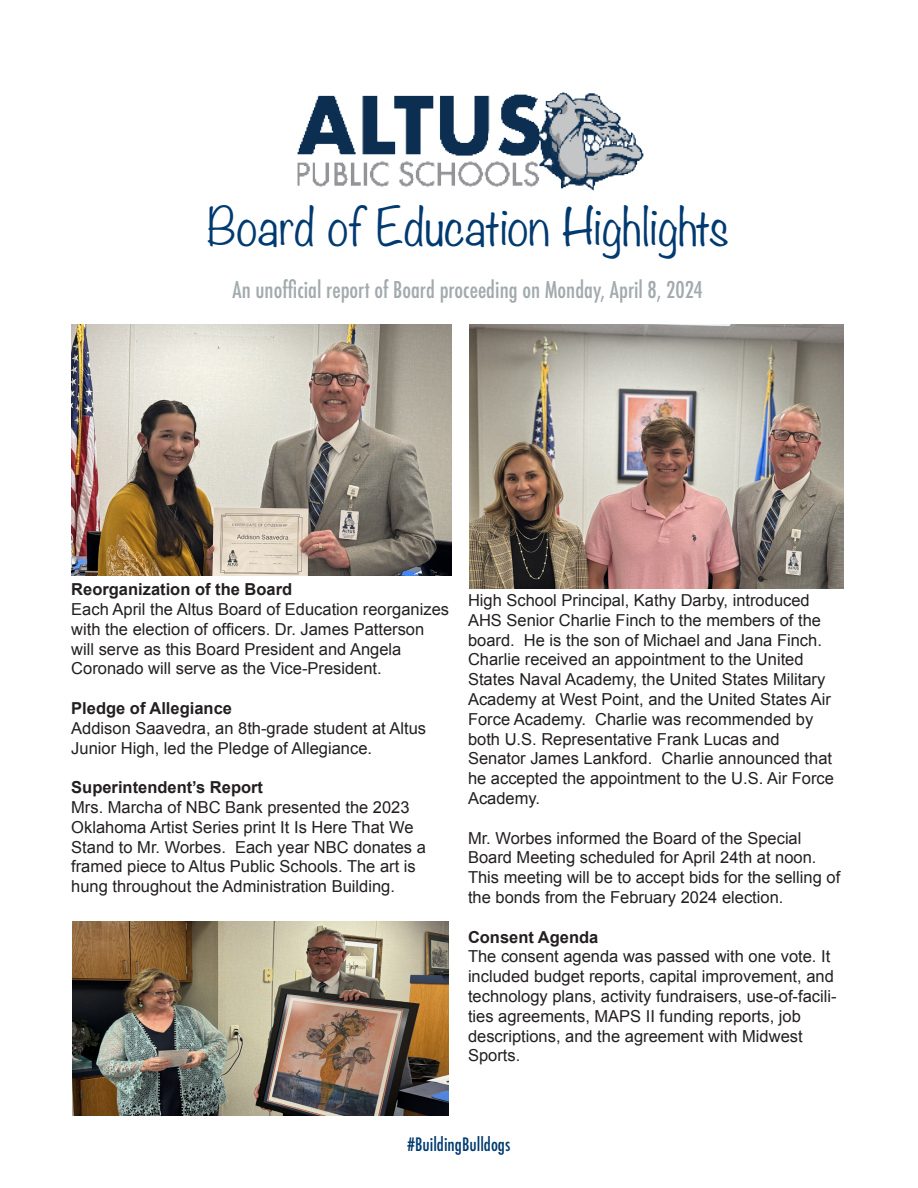
<style>
.page{position:relative;width:918px;height:1188px;background:#fff}
.page>*{position:absolute;margin:0;border:0;box-sizing:border-box;transform-origin:0 0}
.t1{font:300 46.5px "Noteworthy";color:#003a70}
.t2{font:500 condensed 22.5px "Futura";color:#a2aaad}
.t3{font:500 condensed 18px "Futura";color:#003a70}
.t4{font:16.5px/19.8px "Arial";color:#231f20}
.t5{font:700 16.5px "Arial";color:#231f20}
</style>
<div class="page">
<img style="left:297px;top:92px;width:347px;height:99px">
<img style="left:71px;top:324px;width:380px;height:252px">
<img style="left:72px;top:922px;width:377px;height:194px">
<img style="left:469px;top:324px;width:374px;height:265px">
<p class="t1" style="left:207px;top:186px;width:524px">Board of Education Highlights</p>
<p class="t2" style="left:233px;top:276px;width:472px">An unofficial report of Board proceeding on Monday, April 8, 2024</p>
<p class="t5" style="left:71px;top:579px;width:222px">Reorganization of the Board</p>
<p class="t4" style="left:71px;top:599px;width:379px">Each April the Altus Board of Education reorganizes with the election of officers. Dr. James Patterson will serve as this Board President and Angela</p>
<p class="t4" style="left:71px;top:659px;width:312px">Coronado will serve as the Vice-President.</p>
<p class="t5" style="left:71px;top:697px;width:162px">Pledge of Allegiance</p>
<p class="t4" style="left:71px;top:718px;width:356px">Addison Saavedra, an 8th-grade student at Altus<br>Junior High, led the Pledge of Allegiance.</p>
<p class="t5" style="left:71px;top:777px;width:193px">Superintendent’s Report</p>
<p class="t4" style="left:71px;top:797px;width:356px">Mrs. Marcha of NBC Bank presented the 2023<br>Oklahoma Artist Series print It Is Here That We Stand to Mr. Worbes. Each year NBC donates a framed piece to Altus Public Schools. The art is hung throughout the Administration Building.</p>
<p class="t4" style="left:468px;top:590px;width:364px">High School Principal, Kathy Darby, introduced AHS Senior Charlie Finch to the members of the board. He is the son of Michael and Jana Finch.<br>Charlie received an appointment to the United States Naval Academy, the United States Military Academy at West Point, and the United States Air Force Academy. Charlie was recommended by both U.S. Representative Frank Lucas and</p>
<p class="t4" style="left:468px;top:749px;width:367px;text-align:justify">Senator James Lankford. Charlie announced that he accepted the appointment to the U.S. Air Force Academy.</p>
<p class="t4" style="left:468px;top:828px;width:374px">Mr. Worbes informed the Board of the Special Board Meeting scheduled for April 24th at noon.<br>This meeting will be to accept bids for the selling of the bonds from the February 2024 election.</p>
<p class="t5" style="left:468px;top:926px;width:132px">Consent Agenda</p>
<p class="t4" style="left:468px;top:947px;width:370px">The consent agenda was passed with one vote. It included budget reports, capital improvement, and technology plans, activity fundraisers, use-of-facili&shy;ties agreements, MAPS II funding reports, job</p>
<p class="t4" style="left:468px;top:1026px;width:336px">descriptions, and the agreement with Midwest<br>Sports.</p>
<p class="t3" style="left:408px;top:1133px;width:104px">#BuildingBulldogs</p>
</div>
